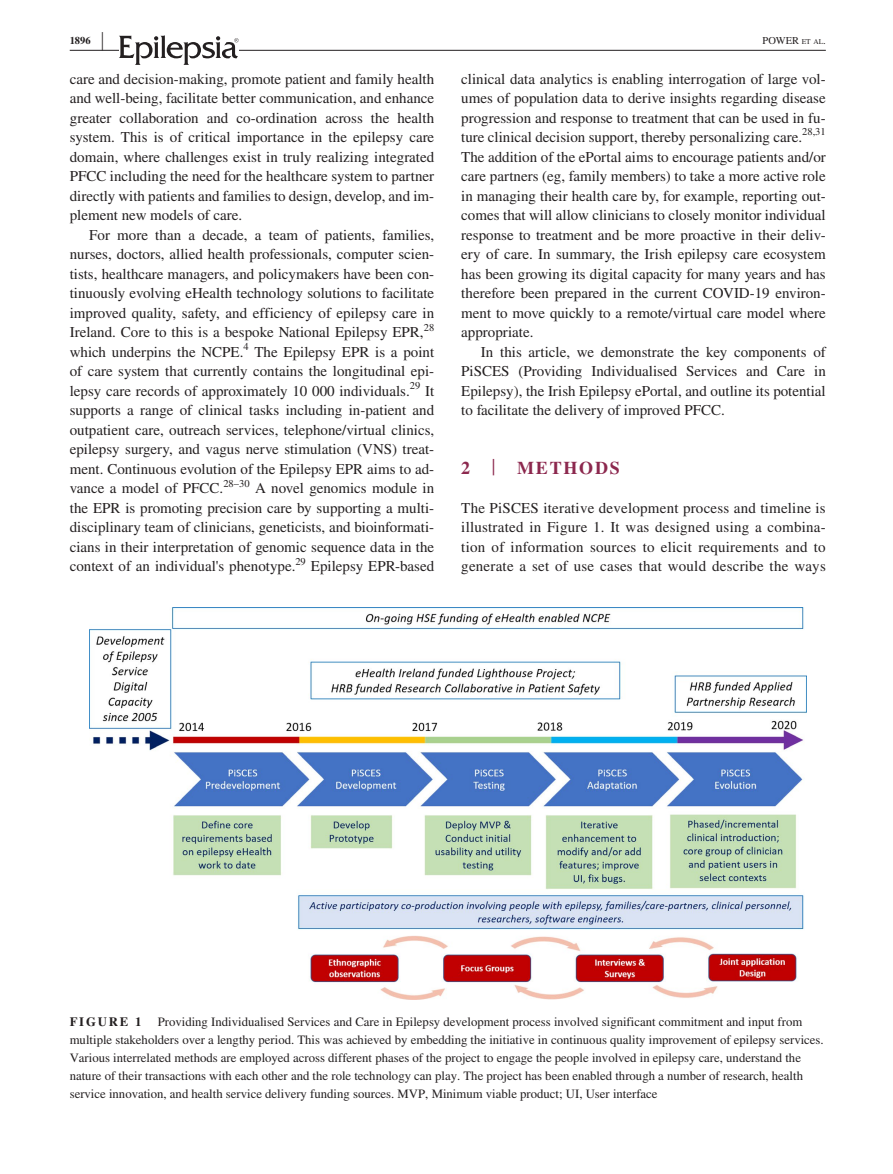
<style>
.page{position:relative;width:893px;height:1174px;background:#fff}
.page>*{position:absolute;margin:0;border:0;box-sizing:border-box;transform-origin:0 0}
.t1{font:700 25.95px "STIX";color:#231f20;scale:.36 1}
.t2{font:700 18px "STIX";letter-spacing:.1em;color:#8c284e}
.t3{font:15px/19.5px "STIX";color:#231f20;text-align:justify}
.t4{font:12.75px/18px "STIX";color:#231f20}
.t5{font:700 12.75px "STIX";letter-spacing:.14em;color:#231f20}
.t6{font:10.5px "STIX";color:#231f20}
.t7{font:10.5px "STIX";color:#231f20}
.t8{font:700 10.5px "STIX";color:#231f20}
.s1{font-size:7.35px}
.s2{font-weight:400;font-size:23.7px}
</style>
<div class="page">
<hr style="left:70px;top:50px;width:756px;height:1px;background:#231f20">
<svg style="left:119px;top:35px;width:120px;height:30px"></svg>
<img style="left:90px;top:607px;width:716px;height:392px">
<p class="t8" style="left:70px;top:34px;width:22px">1896</p>
<h1 class="t1" style="left:102px;top:26px;width:7px">|</h1>
<p class="t7" style="left:763px;top:33px;width:65px">POWER <span class="s1">et al</span>.</p>
<p class="t3" style="left:70px;top:70px;width:366px">care and decision-making, promote patient and family health and well-being, facilitate better communication, and enhance greater collaboration and co-ordination across the health system. This is of critical importance in the epilepsy care domain, where challenges exist in truly realizing integrated PFCC including the need for the healthcare system to partner directly with patients and families to design, develop, and im&shy;plement new models of care.</p>
<p class="t3" style="left:70px;top:226px;width:366px;text-indent:20px">For more than a decade, a team of patients, families, nurses, doctors, allied health professionals, computer scien&shy;tists, healthcare managers, and policymakers have been con&shy;tinuously evolving eHealth technology solutions to facilitate improved quality, safety, and efficiency of epilepsy care in Ireland. Core to this is a bespoke National Epilepsy EPR,</p>
<p class="t3" style="left:461px;top:70px;width:366px">clinical data analytics is enabling interrogation of large vol&shy;umes of population data to derive insights regarding disease progression and response to treatment that can be used in fu&shy;ture clinical decision support, thereby personalizing care.<sup>28,31<br></sup>The addition of the ePortal aims to encourage patients and/or care partners (eg, family members) to take a more active role in managing their health care by, for example, reporting out&shy;comes that will allow clinicians to closely monitor individual response to treatment and be more proactive in their deliv&shy;ery of care. In summary, the Irish epilepsy care ecosystem has been growing its digital capacity for many years and has therefore been prepared in the current COVID-19 environ&shy;ment to move quickly to a remote/virtual care model where appropriate.</p>
<p class="t3" style="left:461px;top:343px;width:366px;text-indent:20px">In this article, we demonstrate the key components of PiSCES (Providing Individualised Services and Care in Epilepsy), the Irish Epilepsy ePortal, and outline its potential to facilitate the delivery of improved PFCC.</p>
<p class="t6" style="left:424px;top:320px;width:12px">28</p>
<p class="t6" style="left:243px;top:339px;width:7px">4</p>
<p class="t3" style="left:70px;top:343px;width:366px;text-indent:185px">The Epilepsy EPR is a point of care system that currently contains the longitudinal epi&shy;lepsy care records of approximately 10 000 individuals.</p>
<p class="t3" style="left:70px;top:343px;width:175px">which underpins the NCPE.</p>
<p class="t6" style="left:410px;top:378px;width:12px">29</p>
<p class="t3" style="left:70px;top:382px;width:366px;text-indent:355px">It supports a range of clinical tasks including in-patient and outpatient care, outreach services, telephone/virtual clinics, epilepsy surgery, and vagus nerve stimulation (VNS) treat&shy;ment. Continuous evolution of the Epilepsy EPR aims to ad&shy;vance a model of PFCC.</p>
<p class="t2" style="left:461px;top:457px;width:160px">2 <span class="s2">|</span> METHODS</p>
<p class="t3" style="left:461px;top:499px;width:366px">The PiSCES iterative development process and timeline is illustrated in Figure 1. It was designed using a combina&shy;tion of information sources to elicit requirements and to generate a set of use cases that would describe the ways</p>
<p class="t6" style="left:223px;top:476px;width:28px">28–30</p>
<p class="t3" style="left:70px;top:479px;width:366px;text-indent:185px">A novel genomics module in the EPR is promoting precision care by supporting a multi&shy;disciplinary team of clinicians, geneticists, and bioinformati&shy;cians in their interpretation of genomic sequence data in the context of an individual's phenotype.</p>
<p class="t6" style="left:295px;top:554px;width:12px">29</p>
<p class="t3" style="left:311px;top:557px;width:125px">Epilepsy EPR-based</p>
<p class="t5" style="left:70px;top:1014px;width:73px">FIGURE 1</p>
<p class="t4" style="left:70px;top:1013px;width:755px;text-indent:88px">Providing Individualised Services and Care in Epilepsy development process involved significant commitment and input from multiple stakeholders over a lengthy period. This was achieved by embedding the initiative in continuous quality improvement of epilepsy services.<br>Various interrelated methods are employed across different phases of the project to engage the people involved in epilepsy care, understand the nature of their transactions with each other and the role technology can play. The project has been enabled through a number of research, health service innovation, and health service delivery funding sources. MVP, Minimum viable product; UI, User interface</p>
</div>
